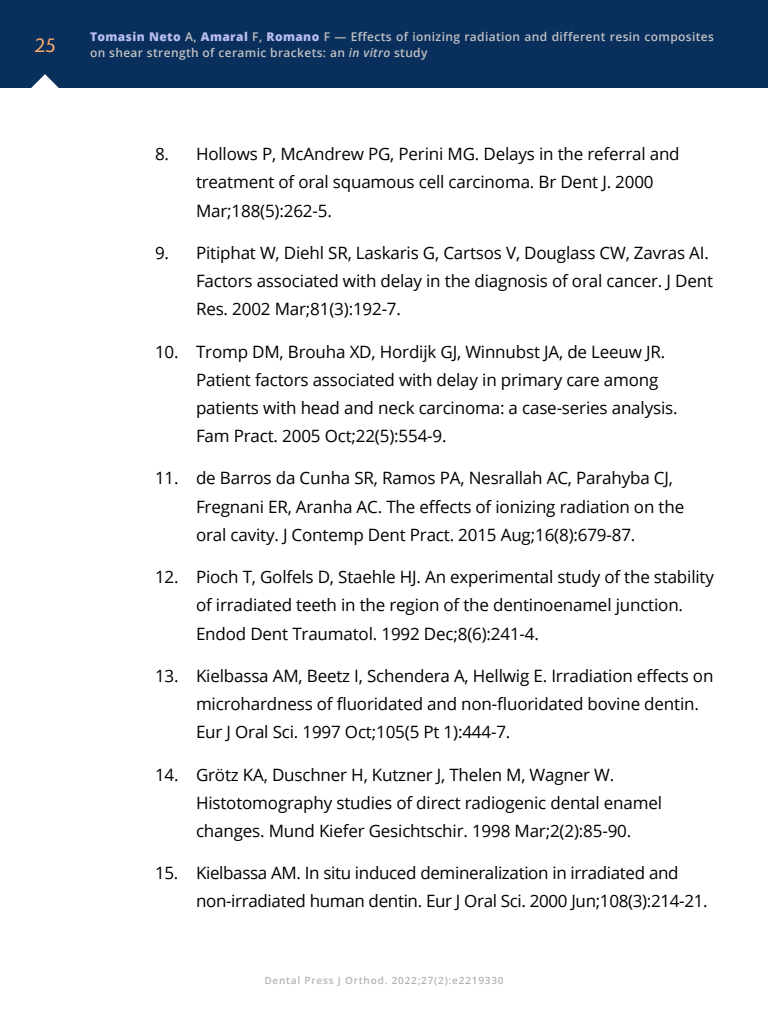
<style>
.page{position:relative;width:768px;height:1024px;background:#fff}
.page>*{position:absolute;margin:0;border:0;box-sizing:border-box;transform-origin:0 0}
.t1{font:500 18px "Semplicita Pro";color:#ffae6f}
.t2{font:17px/28.2px "Open Sans";letter-spacing:-.01em;color:#000}
.t3{font:600 12px "Open Sans";letter-spacing:.03em;color:#c1c1c3}
.t4{font:600 10px "Open Sans";letter-spacing:.08em;color:#b3b3b3}
.s1{font-weight:800;color:#b9beef}
.s2{font-style:italic}
</style>
<div class="page">
<div style="left:0;top:0;width:768px;height:88px;background:#092f5c"></div>
<svg style="left:31px;top:74px;width:28px;height:14px"></svg>
<p class="t1" style="left:34px;top:33px;width:23px">25</p>
<p class="t3" style="left:90px;top:29px;width:626px"><span class="s1">Tomasin Neto</span> A, <span class="s1">Amaral</span> F, <span class="s1">Romano</span> F — Effects of ionizing radiation and different resin composites</p>
<p class="t3" style="left:90px;top:45px;width:339px">on shear strength of ceramic brackets: an <span class="s2">in vitro</span> study</p>
<p class="t2" style="left:196px;top:139px;width:485px;text-indent:-41px">8. Hollows P, McAndrew PG, Perini MG. Delays in the referral and treatment of oral squamous cell carcinoma. Br Dent J. 2000<br>Mar;188(5):262-5.</p>
<p class="t2" style="left:196px;top:238px;width:519px;text-indent:-41px">9. Pitiphat W, Diehl SR, Laskaris G, Cartsos V, Douglass CW, Zavras AI.<br>Factors associated with delay in the diagnosis of oral cancer. J Dent<br>Res. 2002 Mar;81(3):192-7.</p>
<p class="t2" style="left:196px;top:337px;width:483px;text-indent:-41px">10. Tromp DM, Brouha XD, Hordijk GJ, Winnubst JA, de Leeuw JR.<br>Patient factors associated with delay in primary care among patients with head and neck carcinoma: a case-series analysis.<br>Fam Pract. 2005 Oct;22(5):554-9.</p>
<p class="t2" style="left:196px;top:464px;width:490px;text-indent:-41px">11. de Barros da Cunha SR, Ramos PA, Nesrallah AC, Parahyba CJ,<br>Fregnani ER, Aranha AC. The effects of ionizing radiation on the oral cavity. J Contemp Dent Pract. 2015 Aug;16(8):679-87.</p>
<p class="t2" style="left:196px;top:562px;width:520px;text-indent:-41px">12. Pioch T, Golfels D, Staehle HJ. An experimental study of the stability of irradiated teeth in the region of the dentinoenamel junction.<br>Endod Dent Traumatol. 1992 Dec;8(6):241-4.</p>
<p class="t2" style="left:196px;top:661px;width:519px;text-indent:-41px">13. Kielbassa AM, Beetz I, Schendera A, Hellwig E. Irradiation effects on microhardness of fluoridated and non-fluoridated bovine dentin.<br>Eur J Oral Sci. 1997 Oct;105(5 Pt 1):444-7.</p>
<p class="t2" style="left:196px;top:760px;width:468px;text-indent:-41px">14. Grötz KA, Duschner H, Kutzner J, Thelen M, Wagner W.<br>Histotomography studies of direct radiogenic dental enamel changes. Mund Kiefer Gesichtschir. 1998 Mar;2(2):85-90.</p>
<p class="t2" style="left:196px;top:859px;width:513px;text-indent:-41px">15. Kielbassa AM. In situ induced demineralization in irradiated and non-irradiated human dentin. Eur J Oral Sci. 2000 Jun;108(3):214-21.</p>
<p class="t4" style="left:264px;top:974px;width:241px">Dental Press J Orthod. 2022;27(2):e2219330</p>
</div>
